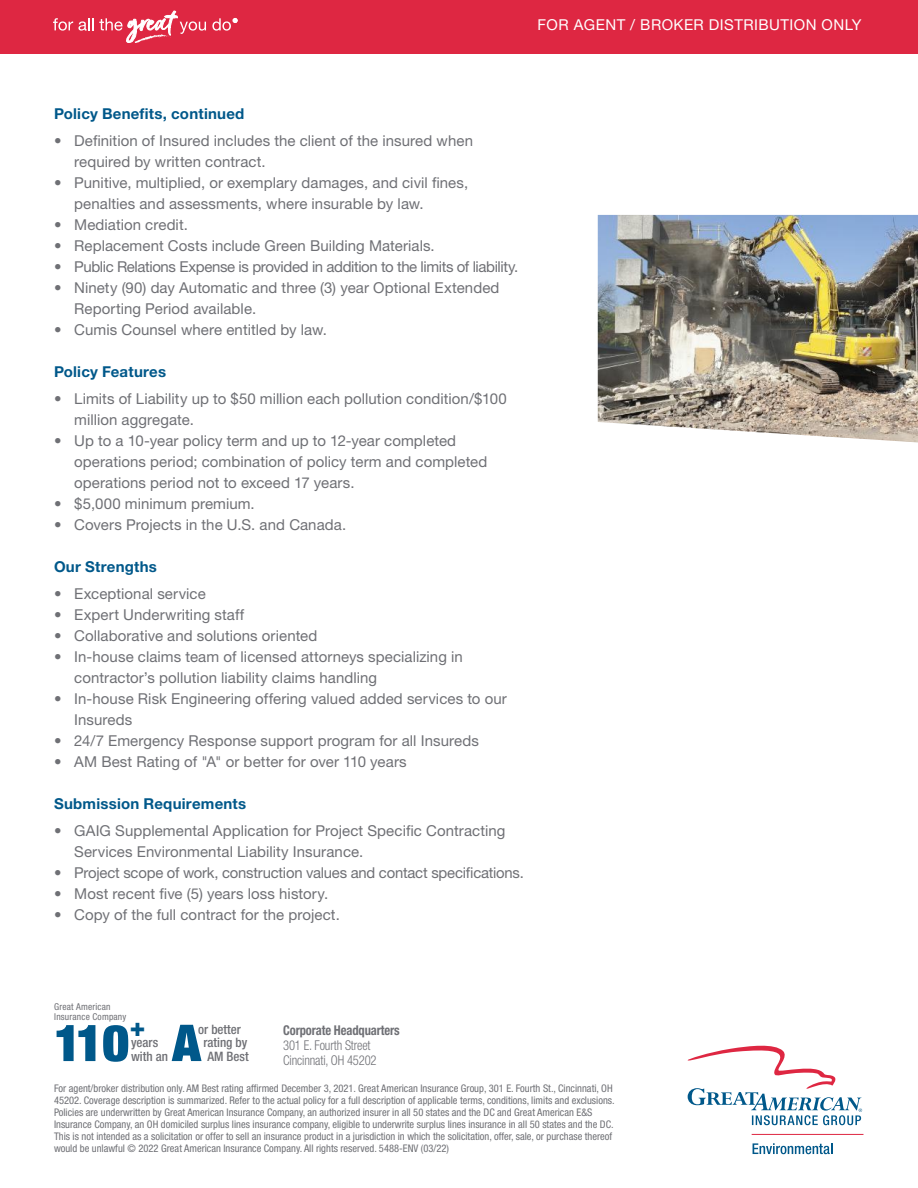
<style>
.page{position:relative;width:918px;height:1188px;background:#fff}
.page>*{position:absolute;margin:0;border:0;box-sizing:border-box;transform-origin:0 0}
.t1{font:900 condensed 50.85px "Helvetica Neue LT Std";color:#00588a}
.t2{font:15px/21px "Helvetica Neue LT Std";letter-spacing:.005em;color:#6f7075}
.t3{font:700 15px "Helvetica Neue LT Std";letter-spacing:.015em;color:#00588a}
.t4{font:15px "Helvetica Neue LT Std";letter-spacing:-.025em;color:#6f7075}
.t5{font:15px "Helvetica Neue LT Std";letter-spacing:-.015em;color:#6f7075}
.t6{font:15px "Helvetica Neue LT Std";letter-spacing:.03em;color:#fff}
.t7{font:300 condensed 13.5px/15px "Helvetica Neue LT Std";letter-spacing:-.01em;color:#6f7075;scale:.93 1}
.t8{font:700 condensed 13.5px "Helvetica Neue LT Std";letter-spacing:-.01em;color:#6f7075;scale:.93 1}
.t9{font:500 condensed 13.05px/13.6px "Helvetica Neue LT Std";color:#6f7075}
.t10{font:condensed 10.5px/12px "Helvetica Neue LT Std";color:#6f7075}
.t11{font:condensed 9.45px/9.1px "Helvetica Neue LT Std";letter-spacing:.02em;color:#6f7075}
</style>
<div class="page">
<img style="left:598px;top:215px;width:320px;height:227px">
<svg style="left:687px;top:1045px;width:175px;height:80px"></svg>
<svg style="left:753px;top:1143px;width:79px;height:11px"></svg>
<hr style="left:752px;top:1134px;width:111px;height:1px;background:#de2742">
<div style="left:0;top:0;width:918px;height:54px;background:#de2742"></div>
<svg style="left:53px;top:18px;width:40px;height:13px"></svg>
<svg style="left:99px;top:11px;width:107px;height:32px"></svg>
<svg style="left:212px;top:18px;width:25px;height:13px"></svg>
<p class="t6" style="left:538px;top:16px;width:326px">FOR AGENT / BROKER DISTRIBUTION ONLY</p>
<p class="t3" style="left:54px;top:104px;width:192px">Policy Benefits, continued</p>
<p class="t2" style="left:74px;top:130px;width:400px;text-indent:-20px">• Definition of Insured includes the client of the insured when required by written contract.</p>
<p class="t2" style="left:74px;top:172px;width:395px;text-indent:-20px">• Punitive, multiplied, or exemplary damages, and civil fines, penalties and assessments, where insurable by law.</p>
<p class="t2" style="left:54px;top:214px;width:135px">• Mediation credit.</p>
<p class="t2" style="left:54px;top:235px;width:382px">• Replacement Costs include Green Building Materials.</p>
<p class="t4" style="left:54px;top:258px;width:466px">• Public Relations Expense is provided in addition to the limits of liability.</p>
<p class="t2" style="left:74px;top:277px;width:427px;text-indent:-20px">• Ninety (90) day Automatic and three (3) year Optional Extended<br>Reporting Period available.</p>
<p class="t2" style="left:54px;top:319px;width:275px">• Cumis Counsel where entitled by law.</p>
<p class="t3" style="left:54px;top:362px;width:114px">Policy Features</p>
<p class="t2" style="left:74px;top:388px;width:434px;text-indent:-20px">• Limits of Liability up to $50 million each pollution condition/$100 million aggregate.</p>
<p class="t2" style="left:74px;top:430px;width:415px;text-indent:-20px">• Up to a 10-year policy term and up to 12-year completed operations period; combination of policy term and completed operations period not to exceed 17 years.</p>
<p class="t2" style="left:54px;top:493px;width:202px">• $5,000 minimum premium.</p>
<p class="t2" style="left:54px;top:514px;width:294px">• Covers Projects in the U.S. and Canada.</p>
<p class="t3" style="left:54px;top:557px;width:104px">Our Strengths</p>
<p class="t2" style="left:54px;top:583px;width:153px">• Exceptional service</p>
<p class="t2" style="left:54px;top:604px;width:192px">• Expert Underwriting staff</p>
<p class="t2" style="left:54px;top:625px;width:265px">• Collaborative and solutions oriented</p>
<p class="t2" style="left:74px;top:646px;width:390px;text-indent:-20px">• In-house claims team of licensed attorneys specializing in contractor’s pollution liability claims handling</p>
<p class="t2" style="left:74px;top:688px;width:434px;text-indent:-20px">• In-house Risk Engineering offering valued added services to our<br>Insureds</p>
<p class="t2" style="left:54px;top:730px;width:426px">• 24/7 Emergency Response support program for all Insureds</p>
<p class="t2" style="left:54px;top:751px;width:354px">• AM Best Rating of "A" or better for over 110 years</p>
<p class="t3" style="left:54px;top:794px;width:194px">Submission Requirements</p>
<p class="t2" style="left:74px;top:820px;width:433px;text-indent:-20px">• GAIG Supplemental Application for Project Specific Contracting<br>Services Environmental Liability Insurance.</p>
<p class="t5" style="left:54px;top:864px;width:471px">• Project scope of work, construction values and contact specifications.</p>
<p class="t2" style="left:54px;top:883px;width:276px">• Most recent five (5) years loss history.</p>
<p class="t2" style="left:54px;top:904px;width:287px">• Copy of the full contract for the project.</p>
<p class="t11" style="left:54px;top:1003px;width:74px">Great American<br>Insurance Company</p>
<h1 class="t1" style="left:54px;top:1010px;width:76px">110</h1>
<p class="t9" style="left:130px;top:1036px;width:40px"><sup>+</sup>years with an</p>
<h1 class="t1" style="left:172px;top:1010px;width:31px">A</h1>
<p class="t8" style="left:283px;top:1022px;width:127px">Corporate Headquarters</p>
<p class="t7" style="left:283px;top:1037px;width:102px">301 E. Fourth Street<br>Cincinnati, OH 45202</p>
<p class="t10" style="left:54px;top:1082px;width:562px">For agent/broker distribution only. AM Best rating affirmed December 3, 2021. Great American Insurance Group, 301 E. Fourth St., Cincinnati, OH 45202. Coverage description is summarized. Refer to the actual policy for a full description of applicable terms, conditions, limits and exclusions.<br>Policies are underwritten by Great American Insurance Company, an authorized insurer in all 50 states and the DC and Great American E&amp;S Insurance Company, an OH domiciled surplus lines insurance company, eligible to underwrite surplus lines insurance in all 50 states and the DC.<br>This is not intended as a solicitation or offer to sell an insurance product in a jurisdiction in which the solicitation, offer, sale, or purchase thereof would be unlawful © 2022 Great American Insurance Company. All rights reserved. 5488-ENV (03/22)</p>
<p class="t9" style="left:198px;top:1023px;width:44px">or better</p>
<p class="t9" style="left:203px;top:1036px;width:45px">rating by</p>
<p class="t9" style="left:207px;top:1049px;width:43px">AM Best</p>
</div>
